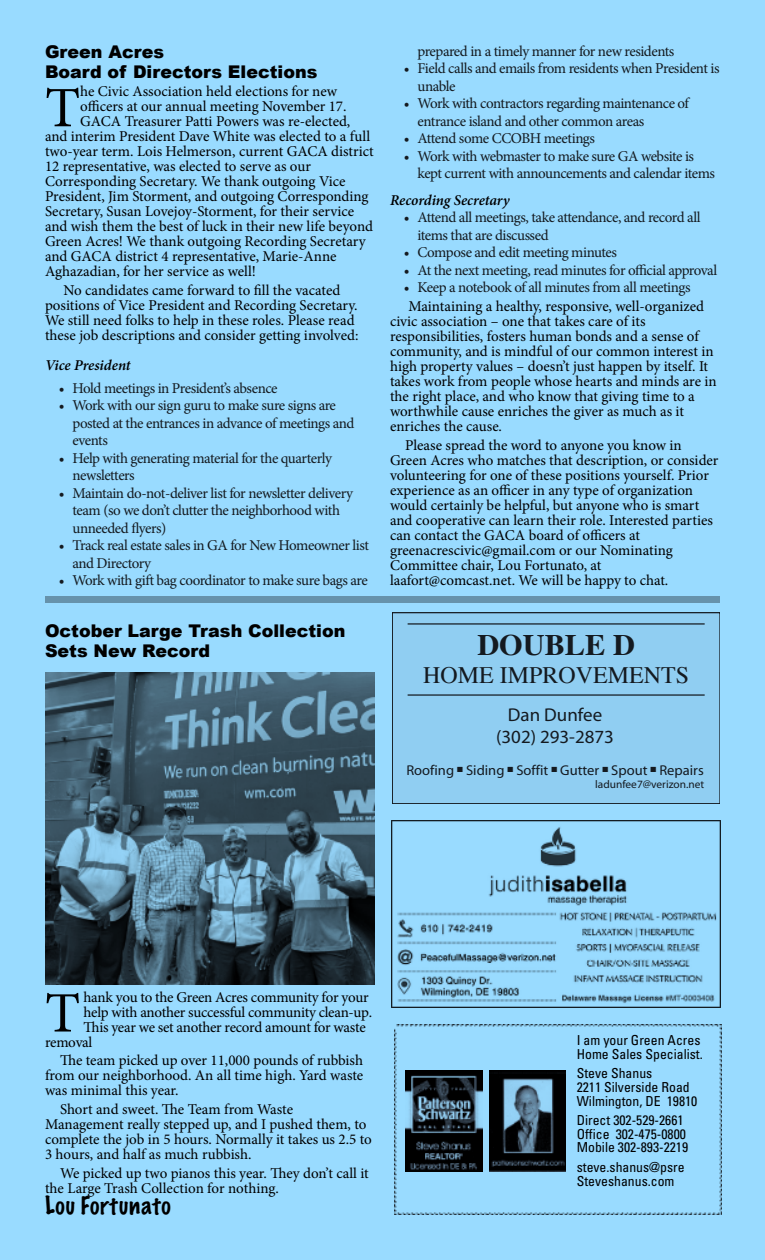
<style>
.page{position:relative;width:765px;height:1260px;background:#fff}
.page>*{position:absolute;margin:0;border:0;box-sizing:border-box;transform-origin:0 0}
.t1{font:57.12px "Minion Pro";color:#000}
.t2{font:700 29.75px "Times";color:#231f20}
.t3{font:23.5px "Times";color:#231f20}
.t4{font:100 22.5px "Marker Felt";letter-spacing:.04em;color:#000}
.t5{font:18.62px/22.4px "Myriad";color:#231f20;text-align:center}
.t6{font:900 17.5px/20px "Arial";color:#000}
.t7{font:15px/15px "Minion Pro";letter-spacing:-.005em;color:#000}
.t8{font:15px/17.5px "Minion Pro";letter-spacing:-.035em;color:#231f20}
.t9{font:italic 600 15px "Minion Pro";letter-spacing:-.005em;color:#000}
.t10{font:14.25px "Myriad";color:#231f20}
.t11{font:condensed 13.75px/13.8px "Univers";color:#000}
.t12{font:11.12px "Myriad";color:#231f20}
</style>
<div class="page">
<div style="left:0;top:0;width:765px;height:1260px;background:#8ed7ff;opacity:.9"></div>
<p class="t6" style="left:45px;top:43px;width:274px">Green Acres<br>Board of Directors Elections</p>
<h1 class="t1" style="left:45px;top:85px;width:37px">T</h1>
<p class="t7" style="left:80px;top:85px;width:258px">he Civic Association held elections for new</p>
<p class="t7" style="left:80px;top:100px;width:268px">officers at our annual meeting November 17.</p>
<p class="t7" style="left:80px;top:115px;width:272px">GACA Treasurer Patti Powers was re-elected,</p>
<p class="t7" style="left:45px;top:130px;width:327px">and interim President Dave White was elected to a full</p>
<p class="t7" style="left:45px;top:145px;width:330px">two-year term. Lois Helmerson, current GACA district</p>
<p class="t7" style="left:45px;top:160px;width:267px">12 representative, was elected to serve as our</p>
<p class="t7" style="left:45px;top:175px;width:302px">Corresponding Secretary. We thank outgoing Vice</p>
<p class="t7" style="left:45px;top:190px;width:325px">President, Jim Storment, and outgoing Corresponding</p>
<p class="t7" style="left:45px;top:205px;width:311px">Secretary, Susan Lovejoy-Storment, for their service</p>
<p class="t7" style="left:45px;top:220px;width:330px">and wish them the best of luck in their new life beyond</p>
<p class="t7" style="left:45px;top:235px;width:322px">Green Acres! We thank outgoing Recording Secretary</p>
<p class="t7" style="left:45px;top:250px;width:293px">and GACA district 4 representative, Marie-Anne</p>
<p class="t7" style="left:45px;top:265px;width:213px">Aghazadian, for her service as well!</p>
<p class="t7" style="left:45px;top:284px;width:315px;text-align:center">No candidates came forward to fill the vacated positions of Vice President and Recording Secretary.<br>We still need folks to help in these roles. Please read these job descriptions and consider getting involved:</p>
<p class="t9" style="left:45px;top:359px;width:87px">Vice President</p>
<p class="t8" style="left:59px;top:381px;width:220px">• Hold meetings in President’s absence</p>
<p class="t8" style="left:72px;top:398px;width:283px;text-indent:-14px">• Work with our sign guru to make sure signs are posted at the entrances in advance of meetings and events</p>
<p class="t8" style="left:72px;top:451px;width:261px;text-indent:-14px">• Help with generating material for the quarterly newsletters</p>
<p class="t8" style="left:72px;top:486px;width:282px;text-indent:-14px">• Maintain do-not-deliver list for newsletter delivery team (so we don’t clutter the neighborhood with unneeded flyers)</p>
<p class="t8" style="left:72px;top:538px;width:298px;text-indent:-14px">• Track real estate sales in GA for New Homeowner list and Directory</p>
<p class="t8" style="left:59px;top:573px;width:310px">• Work with gift bag coordinator to make sure bags are</p>
<p class="t6" style="left:45px;top:623px;width:302px">October Large Trash Collection<br>Sets New Record</p>
<p class="t8" style="left:418px;top:44px;width:258px">prepared in a timely manner for new residents</p>
<p class="t8" style="left:418px;top:61px;width:304px;text-indent:-14px">• Field calls and emails from residents when President is unable</p>
<p class="t8" style="left:418px;top:96px;width:273px;text-indent:-14px">• Work with contractors regarding maintenance of entrance island and other common areas</p>
<p class="t8" style="left:404px;top:131px;width:193px">• Attend some CCOBH meetings</p>
<p class="t8" style="left:418px;top:149px;width:299px;text-indent:-14px">• Work with webmaster to make sure GA website is kept current with announcements and calendar items</p>
<p class="t9" style="left:390px;top:194px;width:121px">Recording Secretary</p>
<p class="t8" style="left:418px;top:210px;width:285px;text-indent:-14px">• Attend all meetings, take attendance, and record all items that are discussed</p>
<p class="t8" style="left:404px;top:245px;width:215px">• Compose and edit meeting minutes</p>
<p class="t8" style="left:404px;top:263px;width:315px">• At the next meeting, read minutes for official approval</p>
<p class="t8" style="left:404px;top:280px;width:288px">• Keep a notebook of all minutes from all meetings</p>
<p class="t7" style="left:390px;top:300px;width:328px;text-indent:18px">Maintaining a healthy, responsive, well-organized civic association – one that takes care of its responsibilities, fosters human bonds and a sense of community, and is mindful of our common interest in high property values – doesn’t just happen by itself. It takes work from people whose hearts and minds are in the right place, and who know that giving time to a worthwhile cause enriches the giver as much as it enriches the cause.</p>
<p class="t7" style="left:390px;top:439px;width:330px;text-indent:15px">Please spread the word to anyone you know in Green Acres who matches that description, or consider volunteering for one of these positions yourself. Prior experience as an officer in any type of organization would certainly be helpful, but anyone who is smart and cooperative can learn their role. Interested parties can contact the GACA board of officers at greenacrescivic@gmail.com or our Nominating Committee chair, Lou Fortunato, at laafort@comcast.net. We will be happy to chat.</p>
<h2 class="t2" style="left:477px;top:632px;width:159px">DOUBLE D</h2>
<h3 class="t3" style="left:423px;top:665px;width:268px">HOME IMPROVEMENTS</h3>
<p class="t5" style="left:496px;top:705px;width:119px">Dan Dunfee (302) 293-2873</p>
<p class="t10" style="left:406px;top:765px;width:299px">Roofing ■ Siding ■ Soffit ■ Gutter ■ Spout ■ Repairs</p>
<p class="t12" style="left:595px;top:780px;width:110px">ladunfee7@verizon.net</p>
<h1 class="t1" style="left:45px;top:990px;width:37px">T</h1>
<p class="t7" style="left:84px;top:991px;width:286px">hank you to the Green Acres community for your</p>
<p class="t7" style="left:84px;top:1006px;width:290px">help with another successful community clean-up.</p>
<p class="t7" style="left:84px;top:1021px;width:284px">This year we set another record amount for waste</p>
<p class="t7" style="left:45px;top:1036px;width:49px">removal</p>
<p class="t7" style="left:45px;top:1054px;width:320px;text-align:justify;text-indent:15px">The team picked up over 11,000 pounds of rubbish from our neighborhood. An all time high. Yard waste was minimal this year.</p>
<p class="t7" style="left:45px;top:1103px;width:328px;text-indent:15px">Short and sweet. The Team from Waste Management really stepped up, and I pushed them, to complete the job in 5 hours. Normally it takes us 2.5 to 3 hours, and half as much rubbish.</p>
<p class="t7" style="left:45px;top:1167px;width:325px;text-indent:15px">We picked up two pianos this year. They don’t call it the Large Trash Collection for nothing.</p>
<h3 class="t4" style="left:45px;top:1196px;width:127px">Lou Fortunato</h3>
<p class="t11" style="left:577px;top:1035px;width:128px">I am your Green Acres<br>Home Sales Specialist.</p>
<p class="t11" style="left:577px;top:1068px;width:122px">Steve Shanus<br>2211 Silverside Road<br>Wilmington, DE 19810</p>
<p class="t11" style="left:577px;top:1115px;width:113px">Direct 302-529-2661<br>Office 302-475-0800<br>Mobile 302-893-2219</p>
<p class="t11" style="left:577px;top:1161px;width:109px">steve.shanus@psre<br>Steveshanus.com</p>
</div>
